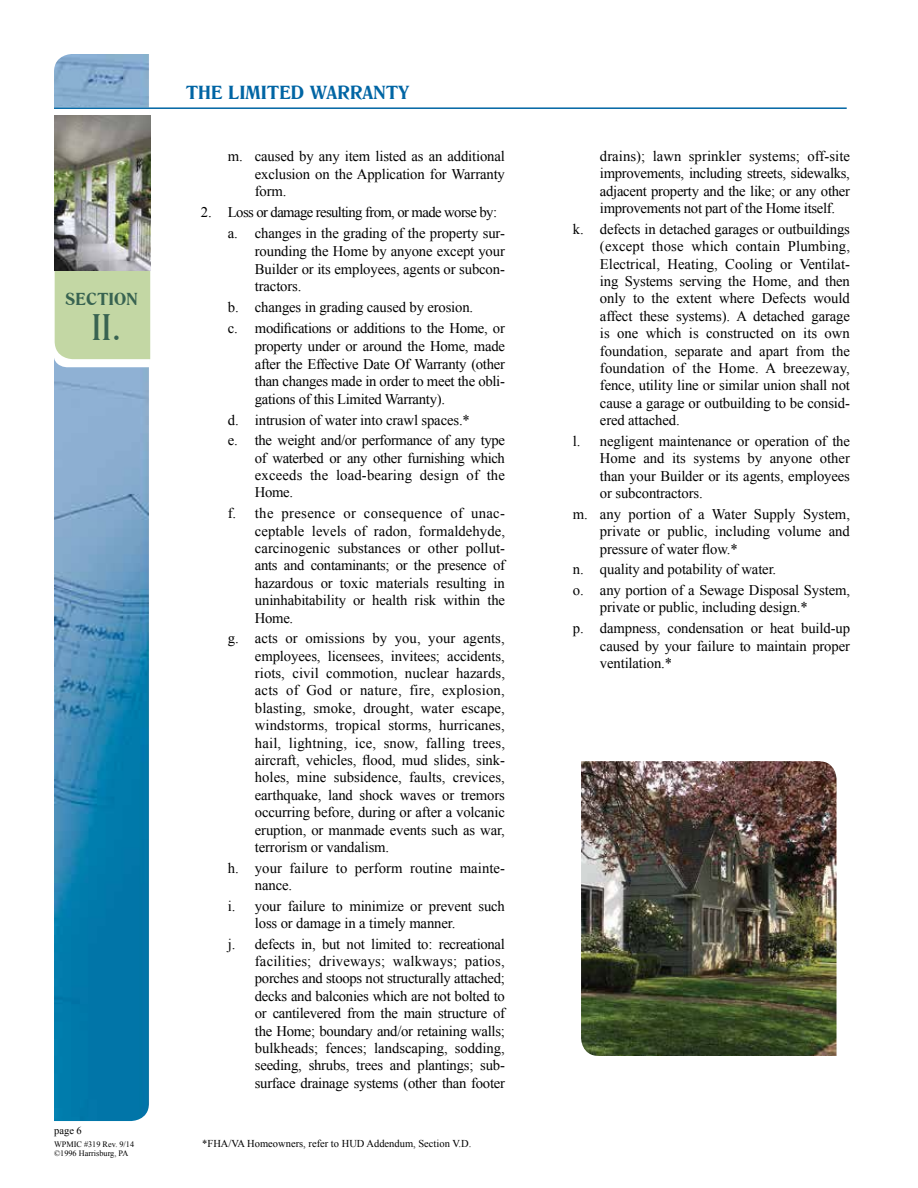
<style>
.page{position:relative;width:918px;height:1188px;background:#fff}
.page>*{position:absolute;margin:0;border:0;box-sizing:border-box;transform-origin:0 0}
.t1{font:36px "Romana BT";color:#386351}
.t2{font:700 18px "Romana BT";letter-spacing:.01em;color:#0065a4}
.t3{font:700 16.5px "Romana BT";letter-spacing:.01em;color:#386351}
.t4{font:14.7px/17.4px "Times New Roman";letter-spacing:-.01em;color:#000;text-align:justify}
.t5{font:14.7px/20.9px "Times New Roman";letter-spacing:-.04em;color:#000}
.t6{font:10.5px "Times New Roman";color:#000}
.t7{font:8.25px/9px "Times New Roman";color:#000}
</style>
<div class="page">
<img style="left:54px;top:54px;width:95px;height:1067px">
<svg style="left:54px;top:109px;width:96px;height:258px;background:#c8d9ae"></svg>
<hr style="left:54px;top:107px;width:793px;height:2px;background:#0065a4">
<img style="left:55px;top:116px;width:95px;height:155px">
<img style="left:581px;top:761px;width:256px;height:295px">
<p class="t3" style="left:65px;top:289px;width:74px">SECTION</p>
<h1 class="t1" style="left:91px;top:305px;width:32px">II.</h1>
<p class="t6" style="left:54px;top:1123px;width:29px">page 6</p>
<p class="t2" style="left:186px;top:82px;width:225px">THE LIMITED WARRANTY</p>
<p class="t4" style="left:255px;top:147px;width:252px;text-indent:-27px">m. caused by any item listed as an additional exclusion on the Application for Warranty form.</p>
<p class="t5" style="left:228px;top:202px;width:279px;text-indent:-27px">2. Loss or damage resulting from, or made worse by: a. changes in the grading of the property sur-</p>
<p class="t4" style="left:255px;top:242px;width:252px">rounding the Home by anyone except your Builder or its employees, agents or subcon&shy;tractors.</p>
<p class="t4" style="left:228px;top:297px;width:279px;line-height:20.9px">b. changes in grading caused by erosion.<br>c. modifications or additions to the Home, or</p>
<p class="t4" style="left:255px;top:337px;width:252px">property under or around the Home, made after the Effective Date Of Warranty (other than changes made in order to meet the obli&shy;gations of this Limited Warranty).</p>
<p class="t4" style="left:228px;top:409px;width:279px;line-height:20.5px">d. intrusion of water into crawl spaces.*<br>e. the weight and/or performance of any type</p>
<p class="t4" style="left:255px;top:449px;width:252px">of waterbed or any other furnishing which exceeds the load-bearing design of the Home.</p>
<p class="t4" style="left:255px;top:504px;width:252px;text-indent:-27px">f. the presence or consequence of unac&shy;ceptable levels of radon, formaldehyde, carcinogenic substances or other pollut&shy;ants and contaminants; or the presence of hazardous or toxic materials resulting in uninhabitability or health risk within the Home.</p>
<p class="t4" style="left:255px;top:629px;width:252px;text-indent:-27px">g. acts or omissions by you, your agents, employees, licensees, invitees; accidents, riots, civil commotion, nuclear hazards, acts of God or nature, fire, explosion, blasting, smoke, drought, water escape, windstorms, tropical storms, hurricanes, hail, lightning, ice, snow, falling trees, aircraft, vehicles, flood, mud slides, sink&shy;holes, mine subsidence, faults, crevices, earthquake, land shock waves or tremors occurring before, during or after a volcanic eruption, or manmade events such as war, terrorism or vandalism.</p>
<p class="t4" style="left:255px;top:859px;width:252px;text-indent:-27px">h. your failure to perform routine mainte&shy;nance.</p>
<p class="t4" style="left:255px;top:897px;width:252px;text-indent:-27px">i. your failure to minimize or prevent such loss or damage in a timely manner.</p>
<p class="t4" style="left:255px;top:935px;width:252px;text-indent:-27px">j. defects in, but not limited to: recreational facilities; driveways; walkways; patios, porches and stoops not structurally attached; decks and balconies which are not bolted to or cantilevered from the main structure of the Home; boundary and/or retaining walls; bulkheads; fences; landscaping, sodding, seeding, shrubs, trees and plantings; sub&shy;surface drainage systems (other than footer</p>
<p class="t7" style="left:54px;top:1140px;width:82px">WPMIC #319 Rev. 9/14 ©1996 Harrisburg, PA</p>
<p class="t6" style="left:202px;top:1137px;width:271px">*FHA/VA Homeowners, refer to HUD Addendum, Section V.D.</p>
<p class="t4" style="left:600px;top:147px;width:252px">drains); lawn sprinkler systems; off-site improvements, including streets, sidewalks, adjacent property and the like; or any other improvements not part of the Home itself.</p>
<p class="t4" style="left:600px;top:220px;width:252px;text-indent:-27px">k. defects in detached garages or outbuildings (except those which contain Plumbing, Electrical, Heating, Cooling or Ventilat&shy;ing Systems serving the Home, and then only to the extent where Defects would affect these systems). A detached garage is one which is constructed on its own foundation, separate and apart from the foundation of the Home. A breezeway, fence, utility line or similar union shall not cause a garage or outbuilding to be consid&shy;ered attached.</p>
<p class="t4" style="left:600px;top:432px;width:252px;text-indent:-27px">l. negligent maintenance or operation of the Home and its systems by anyone other than your Builder or its agents, employees or subcontractors.</p>
<p class="t4" style="left:600px;top:505px;width:252px;text-indent:-27px">m. any portion of a Water Supply System, private or public, including volume and pressure of water flow.*</p>
<p class="t4" style="left:573px;top:559px;width:279px;line-height:20.5px">n. quality and potability of water.<br>o. any portion of a Sewage Disposal System,</p>
<p class="t4" style="left:573px;top:597px;width:279px;line-height:20.5px;text-indent:27px">private or public, including design.*<br>p. dampness, condensation or heat build-up</p>
<p class="t4" style="left:600px;top:637px;width:252px">caused by your failure to maintain proper ventilation.*</p>
</div>
